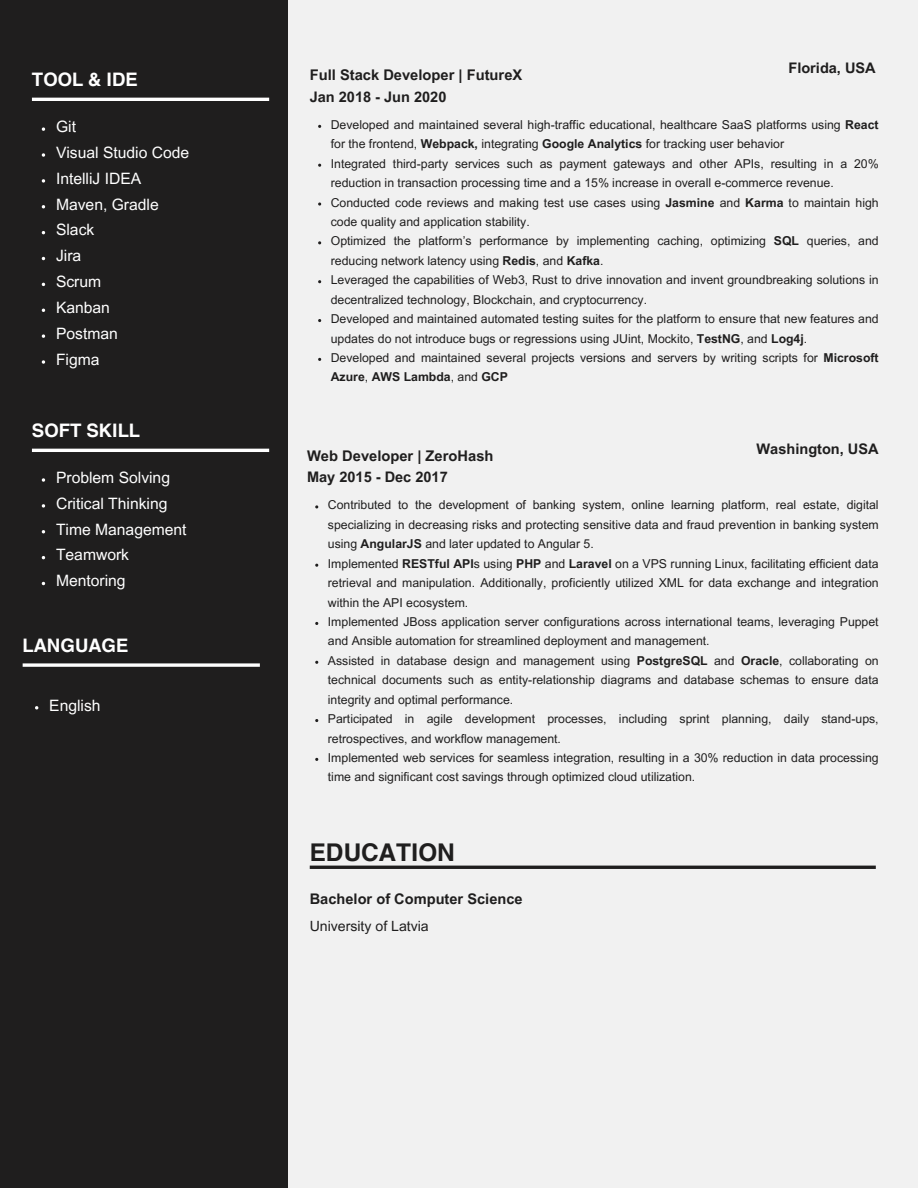
<style>
.page{position:relative;width:918px;height:1188px;background:#f1f1f1}
.page>*{position:absolute;margin:0;border:0;box-sizing:border-box;transform-origin:0 0}
.t1{font:700 24.45px "Helvetica World";color:#1f1e1e}
.t2{font:700 18.6px "Helvetica World";color:#fff}
.t3{font:15.6px/25.8px "Arial MT Pro";color:#fff}
.t4{font:700 14.7px "Arial MT Pro";color:#1f1e1e}
.t5{font:700 14.55px "Arial MT Pro";color:#1f1e1e}
.t6{font:14.1px "Arial MT Pro";color:#1f1e1e}
.t7{font:12.3px/19.4px "Arial MT Pro";color:#1f1e1e}
.s1{font-weight:700}
</style>
<div class="page">
<hr style="left:310px;top:866px;width:566px;height:3px;background:#1f1e1e">
<div style="left:0;top:0;width:287px;height:1188px;background:#1f1e1e"></div>
<svg style="left:23px;top:663px;width:237px;height:4px"></svg>
<hr style="left:32px;top:98px;width:237px;height:3px;background:#fff">
<svg style="left:42px;top:127px;width:3px;height:4px"></svg>
<svg style="left:42px;top:153px;width:3px;height:4px"></svg>
<svg style="left:42px;top:179px;width:3px;height:4px"></svg>
<svg style="left:42px;top:334px;width:3px;height:4px"></svg>
<svg style="left:42px;top:360px;width:3px;height:4px"></svg>
<hr style="left:32px;top:449px;width:237px;height:3px;background:#fff">
<svg style="left:42px;top:478px;width:3px;height:4px"></svg>
<svg style="left:42px;top:504px;width:3px;height:4px"></svg>
<h2 class="t2" style="left:32px;top:65px;width:107px">TOOL &amp; IDE</h2>
<p class="t3" style="left:56px;top:116px;width:135px">Git<br>Visual Studio Code<br>IntelliJ IDEA<br>Maven, Gradle<br>Slack<br>Jira<br>Scrum<br>Kanban<br>Postman<br>Figma</p>
<h2 class="t2" style="left:32px;top:416px;width:110px">SOFT SKILL</h2>
<p class="t3" style="left:56px;top:466px;width:132px">Problem Solving<br>Critical Thinking<br>Time Management<br>Teamwork<br>Mentoring</p>
<h2 class="t2" style="left:23px;top:630px;width:107px">LANGUAGE</h2>
<p class="t3" style="left:49px;top:694px;width:53px">English</p>
<p class="t5" style="left:788px;top:63px;width:89px">Florida, USA</p>
<p class="t4" style="left:310px;top:69px;width:214px">Full Stack Developer | FutureX</p>
<p class="t7" style="left:331px;top:116px;width:549px">Developed and maintained several high-traffic educational, healthcare SaaS platforms using <span class="s1">React </span>for the frontend, <span class="s1">Webpack,</span> integrating <span class="s1">Google Analytics</span> for tracking user behavior<br>Integrated third-party services such as payment gateways and other APIs, resulting in a 20% reduction in transaction processing time and a 15% increase in overall e-commerce revenue.<br>Conducted code reviews and making test use cases using <span class="s1">Jasmine</span> and <span class="s1">Karma</span> to maintain high code quality and application stability.<br>Optimized the platform’s performance by implementing caching, optimizing <span class="s1">SQL</span> queries, and reducing network latency using <span class="s1">Redis</span>, and <span class="s1">Kafka</span>.<br>Leveraged the capabilities of Web3, Rust to drive innovation and invent groundbreaking solutions in decentralized technology, Blockchain, and cryptocurrency.<br>Developed and maintained automated testing suites for the platform to ensure that new features and updates do not introduce bugs or regressions using JUint, Mockito, <span class="s1">TestNG</span>, and <span class="s1">Log4j</span>.<br>Developed and maintained several projects versions and servers by writing scripts for <span class="s1">Microsoft Azure</span>, <span class="s1">AWS Lambda</span>, and <span class="s1">GCP</span></p>
<p class="t5" style="left:310px;top:91px;width:138px">Jan 2018 - Jun 2020</p>
<p class="t5" style="left:757px;top:444px;width:124px">Washington, USA</p>
<p class="t4" style="left:307px;top:450px;width:188px">Web Developer | ZeroHash</p>
<p class="t7" style="left:328px;top:497px;width:552px">Contributed to the development of banking system, online learning platform, real estate, digital specializing in decreasing risks and protecting sensitive data and fraud prevention in banking system using <span class="s1">AngularJS</span> and later updated to Angular 5.<br>Implemented <span class="s1">RESTful API</span>s using <span class="s1">PHP</span> and <span class="s1">Laravel</span> on a VPS running Linux, facilitating efficient data retrieval and manipulation. Additionally, proficiently utilized XML for data exchange and integration within the API ecosystem.<br>Implemented JBoss application server configurations across international teams, leveraging Puppet and Ansible automation for streamlined deployment and management.<br>Assisted in database design and management using <span class="s1">PostgreSQL</span> and <span class="s1">Oracle</span>, collaborating on technical documents such as entity-relationship diagrams and database schemas to ensure data integrity and optimal performance.<br>Participated in agile development processes, including sprint planning, daily stand-ups, retrospectives, and workflow management.<br>Implemented web services for seamless integration, resulting in a 30% reduction in data processing time and significant cost savings through optimized cloud utilization.</p>
<p class="t5" style="left:307px;top:471px;width:142px">May 2015 - Dec 2017</p>
<h1 class="t1" style="left:310px;top:832px;width:147px">EDUCATION</h1>
<p class="t4" style="left:310px;top:893px;width:214px">Bachelor of Computer Science</p>
<p class="t6" style="left:310px;top:920px;width:121px">University of Latvia</p>
</div>
